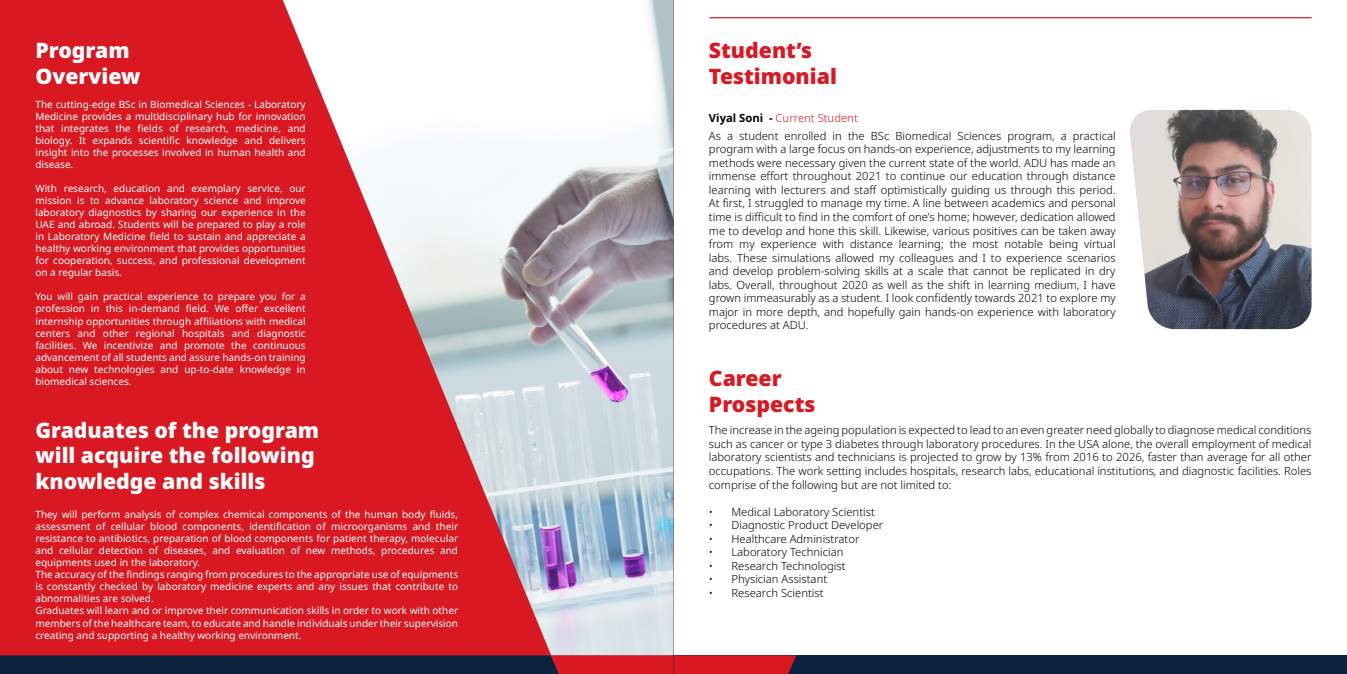
<style>
.page{position:relative;width:1347px;height:674px;background:#fff}
.page>*{position:absolute;margin:0;border:0;box-sizing:border-box;transform-origin:0 0}
.t1{font:900 21.25px/25.5px "Noto Sans";color:#fff}
.t2{font:900 21.25px/25.5px "Noto Sans";color:#d91821}
.t3{font:300 11.25px/13.5px "Noto Sans";color:#000;text-align:justify}
.t4{font:10px/12px "Noto Sans";color:#fff;text-align:justify}
.s1{font-weight:700}
.s2{color:#d91821}
</style>
<div class="page">
<div style="left:0;top:0;width:673px;height:673px;background:#d91821"></div>
<img style="left:283px;top:0;width:390px;height:655px">
<img style="left:1130px;top:110px;width:181px;height:219px">
<hr style="left:709px;top:17px;width:602px;height:1px;background:#d91821">
<div style="left:673px;top:655px;width:673px;height:18px;background:#0c2340"></div>
<svg style="left:0;top:655px;width:796px;height:18px;background:#4b1f36"></svg>
<h1 class="t1" style="left:35px;top:38px;width:106px">Program<br>Overview</h1>
<p class="t4" style="left:35px;top:99px;width:272px">The cutting-edge BSc in Biomedical Sciences - Laboratory Medicine provides a multidisciplinary hub for innovation that integrates the fields of research, medicine, and biology. It expands scientific knowledge and delivers insight into the processes involved in human health and disease.</p>
<p class="t4" style="left:35px;top:183px;width:272px">With research, education and exemplary service, our mission is to advance laboratory science and improve laboratory diagnostics by sharing our experience in the UAE and abroad. Students will be prepared to play a role in Laboratory Medicine field to sustain and appreciate a healthy working environment that provides opportunities for cooperation, success, and professional development on a regular basis.</p>
<p class="t4" style="left:35px;top:291px;width:272px">You will gain practical experience to prepare you for a profession in this in-demand field. We offer excellent internship opportunities through affiliations with medical centers and other regional hospitals and diagnostic facilities. We incentivize and promote the continuous advancement of all students and assure hands-on training about new technologies and up-to-date knowledge in biomedical sciences.</p>
<h1 class="t1" style="left:35px;top:417px;width:285px">Graduates of the program will acquire the following knowledge and skills</h1>
<p class="t4" style="left:35px;top:508px;width:424px;text-align:left">They will perform analysis of complex chemical components of the human body fluids, assessment of cellular blood components, identification of microorganisms and their resistance to antibiotics, preparation of blood components for patient therapy, molecular and cellular detection of diseases, and evaluation of new methods, procedures and equipments used in the laboratory.<br>The accuracy of the findings ranging from procedures to the appropriate use of equipments is constantly checked by laboratory medicine experts and any issues that contribute to abnormalities are solved.<br>Graduates will learn and or improve their communication skills in order to work with other members of the healthcare team, to educate and handle individuals under their supervision creating and supporting a healthy working environment.</p>
<h1 class="t2" style="left:709px;top:38px;width:129px">Student’s<br>Testimonial</h1>
<p class="t3" style="left:709px;top:109px;width:408px;line-height:18px"><span class="s1">Viyal Soni -</span> <span class="s2">Current Student<br></span>As a student enrolled in the BSc Biomedical Sciences program, a practical</p>
<p class="t3" style="left:709px;top:143px;width:408px">program with a large focus on hands-on experience, adjustments to my learning methods were necessary given the current state of the world. ADU has made an immense effort throughout 2021 to continue our education through distance learning with lecturers and staff optimistically guiding us through this period.<br>At first, I struggled to manage my time. A line between academics and personal time is difficult to find in the comfort of one’s home; however, dedication allowed me to develop and hone this skill. Likewise, various positives can be taken away from my experience with distance learning; the most notable being virtual labs. These simulations allowed my colleagues and I to experience scenarios and develop problem-solving skills at a scale that cannot be replicated in dry labs. Overall, throughout 2020 as well as the shift in learning medium, I have grown immeasurably as a student. I look confidently towards 2021 to explore my major in more depth, and hopefully gain hands-on experience with laboratory procedures at ADU.</p>
<h1 class="t2" style="left:709px;top:365px;width:108px">Career<br>Prospects</h1>
<p class="t3" style="left:709px;top:423px;width:604px">The increase in the ageing population is expected to lead to an even greater need globally to diagnose medical conditions such as cancer or type 3 diabetes through laboratory procedures. In the USA alone, the overall employment of medical laboratory scientists and technicians is projected to grow by 13% from 2016 to 2026, faster than average for all other occupations. The work setting includes hospitals, research labs, educational institutions, and diagnostic facilities. Roles comprise of the following but are not limited to:</p>
<p class="t3" style="left:709px;top:504px;width:167px">• Medical Laboratory Scientist</p>
<p class="t3" style="left:709px;top:518px;width:176px">• Diagnostic Product Developer</p>
<p class="t3" style="left:709px;top:531px;width:152px">• Healthcare Administrator</p>
<p class="t3" style="left:709px;top:545px;width:136px">• Laboratory Technician</p>
<p class="t3" style="left:709px;top:558px;width:138px">• Research Technologist</p>
<p class="t3" style="left:709px;top:572px;width:120px">• Physician Assistant</p>
<p class="t3" style="left:709px;top:585px;width:116px">• Research Scientist</p>
</div>
